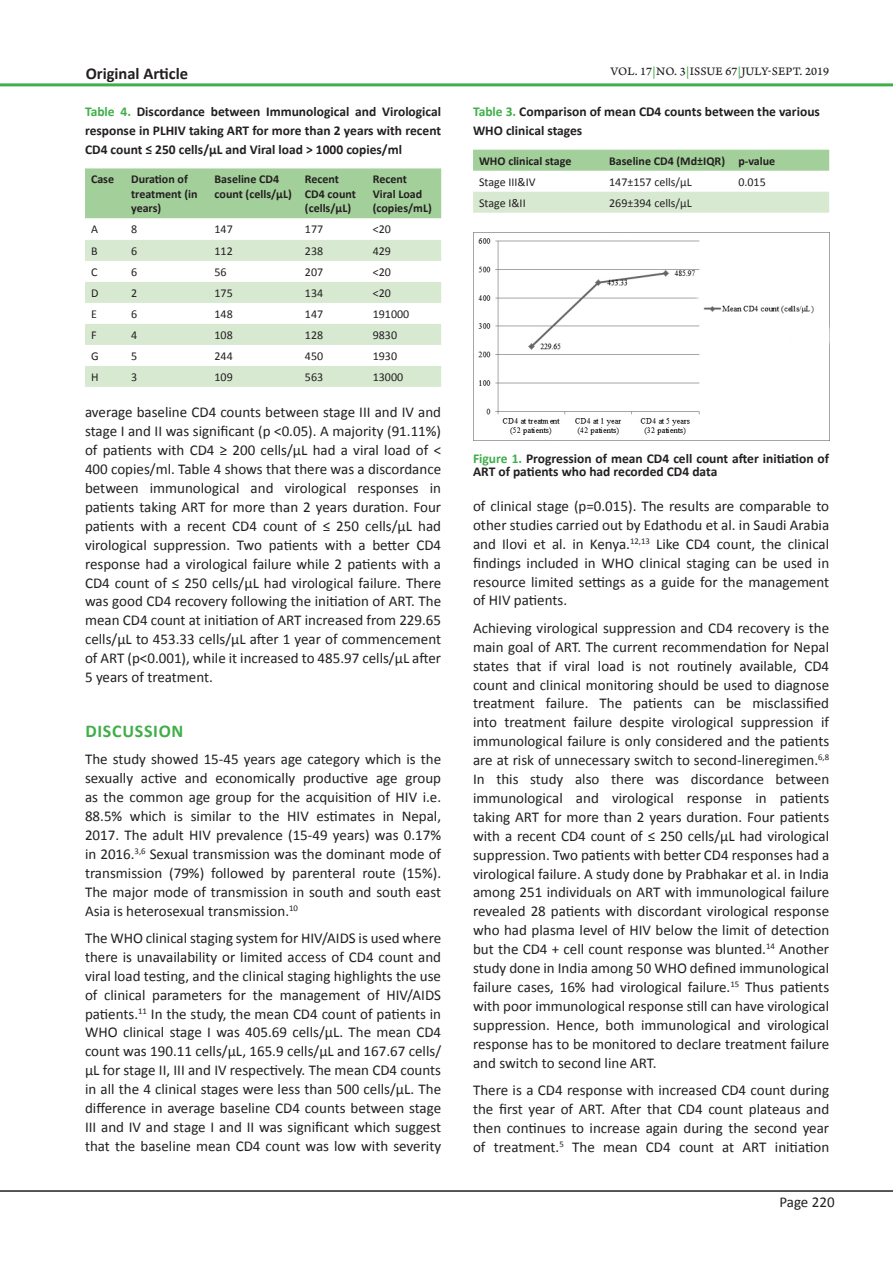
<style>
.page{position:relative;width:893px;height:1263px;background:#fff}
.page>*{position:absolute;margin:0;border:0;box-sizing:border-box;transform-origin:0 0}
.Normal_Text{font:700 18px "Calibri";letter-spacing:.04em;color:#40ae49}
.Abstract_Words{font:700 16.5px "Calibri";color:#231f20}
.Normal_Text-2{font:15px/18.9px "Calibri";color:#231f20;text-align:justify}
.Table_Figure_Legend{font:700 13.5px/18.8px "Calibri";color:#231f20}
.Table_Text{font:700 12px/14.4px "Calibri";color:#231f20}
.Table_Text-2{font:12px "Calibri";color:#231f20}
.t1{font:12px "Arno Pro Caption";letter-spacing:.005em;color:#231f20}
.s1{color:#40ae49}
</style>
<div class="page">
<hr style="left:0;top:1190px;width:893px;height:2px;background:#231f20">
<hr style="left:0;top:83px;width:893px;height:3px;background:#40ae49">
<div style="left:473px;top:150px;width:356px;height:21px;background:#a3cf9a"></div>
<div style="left:473px;top:192px;width:356px;height:21px;background:#d8e9d2"></div>
<div style="left:85px;top:168px;width:356px;height:50px;background:#a3cf9a"></div>
<svg style="left:85px;top:240px;width:356px;height:147px;fill:#d8e9d2"></svg>
<img style="left:473px;top:233px;width:356px;height:208px">
<p class="Abstract_Words" style="left:86px;top:63px;width:104px">Original Article</p>
<p class="Table_Figure_Legend" style="left:85px;top:103px;width:358px;text-align:justify"><span class="s1">Table 4.</span> Discordance between Immunological and Virological response in PLHIV taking ART for more than 2 years with recent CD4 count ≤ 250 cells/µL and Viral load &gt; 1000 copies/ml</p>
<p class="Table_Text" style="left:91px;top:172px;width:25px">Case</p>
<p class="Table_Text" style="left:131px;top:172px;width:68px">Duration of treatment (in years)</p>
<p class="Table_Text" style="left:215px;top:172px;width:79px">Baseline CD4 count (cells/µL)</p>
<p class="Table_Text" style="left:305px;top:172px;width:53px">Recent<br>CD4 count (cells/µL)</p>
<p class="Table_Text" style="left:373px;top:172px;width:61px">Recent<br>Viral Load (copies/mL)</p>
<p class="Table_Text-2" style="left:91px;top:222px;width:8px">A</p>
<p class="Table_Text-2" style="left:131px;top:222px;width:8px">8</p>
<p class="Table_Text-2" style="left:215px;top:222px;width:20px">147</p>
<p class="Table_Text-2" style="left:305px;top:222px;width:20px">177</p>
<p class="Table_Text-2" style="left:373px;top:222px;width:20px">&lt;20</p>
<p class="Table_Text-2" style="left:91px;top:243px;width:8px">B</p>
<p class="Table_Text-2" style="left:131px;top:243px;width:8px">6</p>
<p class="Table_Text-2" style="left:215px;top:243px;width:20px">112</p>
<p class="Table_Text-2" style="left:305px;top:243px;width:20px">238</p>
<p class="Table_Text-2" style="left:373px;top:243px;width:20px">429</p>
<p class="Table_Text-2" style="left:91px;top:264px;width:8px">C</p>
<p class="Table_Text-2" style="left:131px;top:264px;width:8px">6</p>
<p class="Table_Text-2" style="left:215px;top:264px;width:14px">56</p>
<p class="Table_Text-2" style="left:305px;top:264px;width:20px">207</p>
<p class="Table_Text-2" style="left:373px;top:264px;width:20px">&lt;20</p>
<p class="Table_Text-2" style="left:91px;top:285px;width:9px">D</p>
<p class="Table_Text-2" style="left:131px;top:285px;width:8px">2</p>
<p class="Table_Text-2" style="left:215px;top:285px;width:20px">175</p>
<p class="Table_Text-2" style="left:305px;top:285px;width:20px">134</p>
<p class="Table_Text-2" style="left:373px;top:285px;width:20px">&lt;20</p>
<p class="Table_Text-2" style="left:91px;top:306px;width:7px">E</p>
<p class="Table_Text-2" style="left:131px;top:306px;width:8px">6</p>
<p class="Table_Text-2" style="left:215px;top:306px;width:20px">148</p>
<p class="Table_Text-2" style="left:305px;top:306px;width:20px">147</p>
<p class="Table_Text-2" style="left:373px;top:306px;width:38px">191000</p>
<p class="Table_Text-2" style="left:91px;top:327px;width:7px">F</p>
<p class="Table_Text-2" style="left:131px;top:327px;width:8px">4</p>
<p class="Table_Text-2" style="left:215px;top:327px;width:20px">108</p>
<p class="Table_Text-2" style="left:305px;top:327px;width:20px">128</p>
<p class="Table_Text-2" style="left:373px;top:327px;width:26px">9830</p>
<p class="Table_Text-2" style="left:91px;top:348px;width:9px">G</p>
<p class="Table_Text-2" style="left:131px;top:348px;width:8px">5</p>
<p class="Table_Text-2" style="left:215px;top:348px;width:20px">244</p>
<p class="Table_Text-2" style="left:305px;top:348px;width:20px">450</p>
<p class="Table_Text-2" style="left:373px;top:348px;width:26px">1930</p>
<p class="Table_Text-2" style="left:91px;top:369px;width:9px">H</p>
<p class="Table_Text-2" style="left:131px;top:369px;width:8px">3</p>
<p class="Table_Text-2" style="left:215px;top:369px;width:20px">109</p>
<p class="Table_Text-2" style="left:305px;top:369px;width:20px">563</p>
<p class="Table_Text-2" style="left:373px;top:369px;width:32px">13000</p>
<p class="Normal_Text-2" style="left:85px;top:403px;width:358px">average baseline CD4 counts between stage III and IV and stage I and II was significant (p &lt;0.05). A majority (91.11%) of patients with CD4 ≥ 200 cells/µL had a viral load of &lt; 400 copies/ml. Table 4 shows that there was a discordance between immunological and virological responses in patients taking ART for more than 2 years duration. Four patients with a recent CD4 count of ≤ 250 cells/µL had virological suppression. Two patients with a better CD4 response had a virological failure while 2 patients with a CD4 count of ≤ 250 cells/µL had virological failure. There was good CD4 recovery following the initiation of ART. The mean CD4 count at initiation of ART increased from 229.65 cells/µL to 453.33 cells/µL after 1 year of commencement of ART (p&lt;0.001), while it increased to 485.97 cells/µL after 5 years of treatment.</p>
<p class="Normal_Text" style="left:85px;top:719px;width:100px">DISCUSSION</p>
<p class="Normal_Text-2" style="left:85px;top:750px;width:358px">The study showed 15-45 years age category which is the sexually active and economically productive age group as the common age group for the acquisition of HIV i.e.<br>88.5% which is similar to the HIV estimates in Nepal, 2017. The adult HIV prevalence (15-49 years) was 0.17% in 2016.<sup>3,6</sup> Sexual transmission was the dominant mode of transmission (79%) followed by parenteral route (15%).<br>The major mode of transmission in south and south east Asia is heterosexual transmission.<sup>10</sup></p>
<p class="Normal_Text-2" style="left:85px;top:928px;width:358px">The WHO clinical staging system for HIV/AIDS is used where there is unavailability or limited access of CD4 count and viral load testing, and the clinical staging highlights the use of clinical parameters for the management of HIV/AIDS patients.<sup>11</sup> In the study, the mean CD4 count of patients in WHO clinical stage I was 405.69 cells/µL. The mean CD4 count was 190.11 cells/µL, 165.9 cells/µL and 167.67 cells/ µL for stage II, III and IV respectively. The mean CD4 counts in all the 4 clinical stages were less than 500 cells/µL. The difference in average baseline CD4 counts between stage III and IV and stage I and II was significant which suggest that the baseline mean CD4 count was low with severity</p>
<p class="t1" style="left:610px;top:64px;width:220px">VOL. 17<span class="s1">|</span>NO. 3<span class="s1">|</span>ISSUE 67<span class="s1">|</span>JULY-SEPT. 2019</p>
<p class="Table_Figure_Legend" style="left:473px;top:103px;width:348px"><span class="s1">Table 3.</span> Comparison of mean CD4 counts between the various<br>WHO clinical stages</p>
<p class="Table_Text" style="left:479px;top:153px;width:94px">WHO clinical stage</p>
<p class="Table_Text" style="left:609px;top:153px;width:117px">Baseline CD4 (Md±IQR)</p>
<p class="Table_Text" style="left:738px;top:153px;width:38px">p-value</p>
<p class="Table_Text-2" style="left:479px;top:174px;width:58px">Stage III&amp;IV</p>
<p class="Table_Text-2" style="left:609px;top:174px;width:84px">147±157 cells/µL</p>
<p class="Table_Text-2" style="left:738px;top:174px;width:29px">0.015</p>
<p class="Table_Text-2" style="left:479px;top:195px;width:48px">Stage I&amp;II</p>
<p class="Table_Text-2" style="left:609px;top:195px;width:84px">269±394 cells/µL</p>
<p class="Table_Figure_Legend" style="left:473px;top:451px;width:358px;line-height:13.5px"><span class="s1">Figure 1.</span> Progression of mean CD4 cell count after initiation of<br>ART of patients who had recorded CD4 data</p>
<p class="Normal_Text-2" style="left:473px;top:496px;width:358px">of clinical stage (p=0.015). The results are comparable to other studies carried out by Edathodu et al. in Saudi Arabia and Ilovi et al. in Kenya.<sup>12,13</sup> Like CD4 count, the clinical findings included in WHO clinical staging can be used in resource limited settings as a guide for the management of HIV patients.</p>
<p class="Normal_Text-2" style="left:473px;top:618px;width:358px">Achieving virological suppression and CD4 recovery is the main goal of ART. The current recommendation for Nepal states that if viral load is not routinely available, CD4 count and clinical monitoring should be used to diagnose treatment failure. The patients can be misclassified into treatment failure despite virological suppression if immunological failure is only considered and the patients are at risk of unnecessary switch to second-lineregimen.<sup>6,8<br></sup>In this study also there was discordance between immunological and virological response in patients taking ART for more than 2 years duration. Four patients with a recent CD4 count of ≤ 250 cells/µL had virological suppression. Two patients with better CD4 responses had a virological failure. A study done by Prabhakar et al. in India among 251 individuals on ART with immunological failure revealed 28 patients with discordant virological response who had plasma level of HIV below the limit of detection but the CD4 + cell count response was blunted.<sup>14</sup> Another study done in India among 50 WHO defined immunological failure cases, 16% had virological failure.<sup>15</sup> Thus patients with poor immunological response still can have virological suppression. Hence, both immunological and virological response has to be monitored to declare treatment failure and switch to second line ART.</p>
<p class="Normal_Text-2" style="left:473px;top:1080px;width:358px">There is a CD4 response with increased CD4 count during the first year of ART. After that CD4 count plateaus and then continues to increase again during the second year of treatment.<sup>5</sup> The mean CD4 count at ART initiation</p>
<p class="Normal_Text-2" style="left:779px;top:1193px;width:57px">Page 220</p>
</div>
